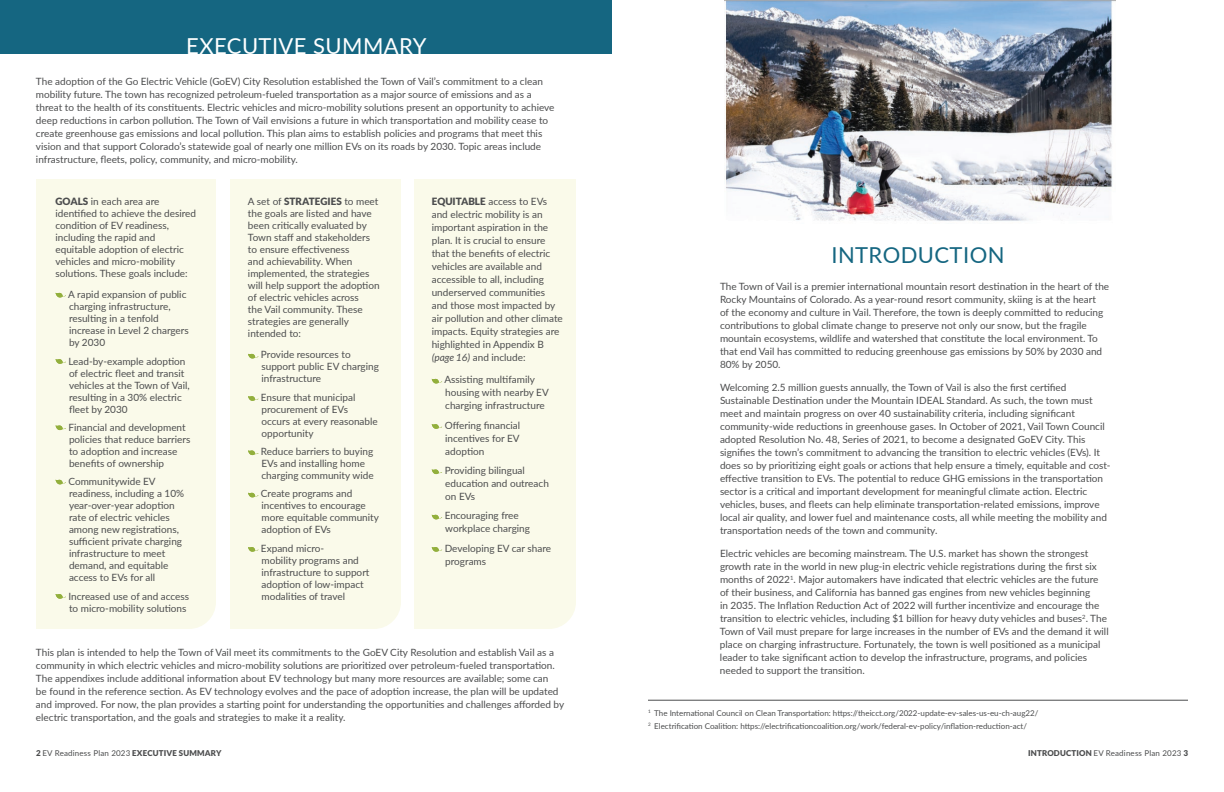
<style>
.page{position:relative;width:1224px;height:792px;background:#fff}
.page>*{position:absolute;margin:0;border:0;box-sizing:border-box;transform-origin:0 0}
.t1{font:22px "Lato";letter-spacing:.02em;color:#fff}
.t2{font:22px "Lato";letter-spacing:.02em;color:#156681}
.t3{font:10px/13px "Lato";color:#4c4d4e}
.t4{font:8px/13px "Lato";color:#4c4d4e}
.t5{font:8px "Lato";letter-spacing:.02em;color:#4c4d4e}
.s1{font-weight:900}
.s2{font-style:italic}
</style>
<div class="page">
<div style="left:36px;top:179px;width:180px;height:450px;background:#fafaea"></div>
<div style="left:230px;top:179px;width:171px;height:450px;background:#fafaea"></div>
<div style="left:414px;top:179px;width:162px;height:450px;background:#fafaea"></div>
<svg style="left:56px;top:293px;width:10px;height:4px"></svg>
<svg style="left:56px;top:359px;width:10px;height:5px"></svg>
<svg style="left:56px;top:425px;width:10px;height:5px"></svg>
<svg style="left:56px;top:480px;width:10px;height:4px"></svg>
<svg style="left:56px;top:594px;width:10px;height:5px"></svg>
<div style="left:0;top:0;width:612px;height:54px;background:#156681"></div>
<hr style="left:648px;top:700px;width:540px;height:1px;background:#4c4d4e">
<svg style="left:432px;top:379px;width:10px;height:4px"></svg>
<svg style="left:432px;top:424px;width:10px;height:5px"></svg>
<svg style="left:432px;top:469px;width:10px;height:5px"></svg>
<svg style="left:432px;top:515px;width:10px;height:4px"></svg>
<svg style="left:432px;top:547px;width:10px;height:5px"></svg>
<svg style="left:248px;top:354px;width:10px;height:4px"></svg>
<svg style="left:248px;top:396px;width:10px;height:5px"></svg>
<svg style="left:248px;top:450px;width:10px;height:5px"></svg>
<svg style="left:248px;top:493px;width:10px;height:4px"></svg>
<svg style="left:248px;top:547px;width:10px;height:5px"></svg>
<img style="left:725px;top:0;width:391px;height:221px">
<h1 class="t1" style="left:186px;top:30px;width:242px">EXECUTIVE SUMMARY</h1>
<p class="t3" style="left:36px;top:74px;width:520px">The adoption of the Go Electric Vehicle (GoEV) City Resolution established the Town of Vail’s commitment to a clean mobility future. The town has recognized petroleum-fueled transportation as a major source of emissions and as a threat to the health of its constituents. Electric vehicles and micro-mobility solutions present an opportunity to achieve deep reductions in carbon pollution. The Town of Vail envisions a future in which transportation and mobility cease to create greenhouse gas emissions and local pollution. This plan aims to establish policies and programs that meet this vision and that support Colorado’s statewide goal of nearly one million EVs on its roads by 2030. Topic areas include infrastructure, fleets, policy, community, and micro-mobility.</p>
<p class="t3" style="left:56px;top:195px;width:142px;line-height:12px"><span class="s1">GOALS</span> in each area are identified to achieve the desired condition of EV readiness, including the rapid and equitable adoption of electric vehicles and micro-mobility solutions. These goals include:</p>
<p class="t3" style="left:68px;top:288px;width:122px;line-height:12px">A rapid expansion of public charging infrastructure, resulting in a tenfold increase in Level 2 chargers by 2030</p>
<p class="t3" style="left:69px;top:355px;width:123px;line-height:12px">Lead-by-example adoption of electric fleet and transit vehicles at the Town of Vail, resulting in a 30% electric fleet by 2030</p>
<p class="t3" style="left:69px;top:421px;width:123px;line-height:12px">Financial and development policies that reduce barriers to adoption and increase benefits of ownership</p>
<p class="t3" style="left:69px;top:475px;width:117px;line-height:12px">Communitywide EV readiness, including a 10% year-over-year adoption rate of electric vehicles among new registrations, sufficient private charging infrastructure to meet demand, and equitable access to EVs for all</p>
<p class="t3" style="left:69px;top:590px;width:122px;line-height:12px">Increased use of and access to micro-mobility solutions</p>
<p class="t3" style="left:248px;top:195px;width:133px;line-height:12px">A set of <span class="s1">STRATEGIES</span> to meet the goals are listed and have been critically evaluated by<br>Town staff and stakeholders to ensure effectiveness<br>and achievability. When implemented, the strategies will help support the adoption of electric vehicles across<br>the Vail community. These strategies are generally intended to:</p>
<p class="t3" style="left:261px;top:348px;width:119px;line-height:12px">Provide resources to support public EV charging infrastructure</p>
<p class="t3" style="left:261px;top:391px;width:118px;line-height:12px">Ensure that municipal procurement of EVs occurs at every reasonable opportunity</p>
<p class="t3" style="left:261px;top:445px;width:114px;line-height:12px">Reduce barriers to buying<br>EVs and installing home charging community wide</p>
<p class="t3" style="left:261px;top:487px;width:119px;line-height:12px">Create programs and incentives to encourage more equitable community adoption of EVs</p>
<p class="t3" style="left:261px;top:542px;width:110px;line-height:12px">Expand micro-<br>mobility programs and infrastructure to support adoption of low-impact modalities of travel</p>
<p class="t3" style="left:432px;top:195px;width:133px"><span class="s1">EQUITABLE</span> access to EVs and electric mobility is an important aspiration in the plan. It is crucial to ensure that the benefits of electric vehicles are available and accessible to all, including underserved communities and those most impacted by air pollution and other climate impacts. Equity strategies are highlighted in Appendix B <span class="s2">(page 16)</span> and include:</p>
<p class="t3" style="left:444px;top:373px;width:106px">Assisting multifamily housing with nearby EV charging infrastructure</p>
<p class="t3" style="left:445px;top:418px;width:77px;text-align:justify">Offering financial incentives for EV adoption</p>
<p class="t3" style="left:445px;top:464px;width:106px">Providing bilingual education and outreach on EVs</p>
<p class="t3" style="left:445px;top:509px;width:87px">Encouraging free workplace charging</p>
<p class="t3" style="left:445px;top:541px;width:108px">Developing EV car share programs</p>
<p class="t3" style="left:36px;top:645px;width:530px">This plan is intended to help the Town of Vail meet its commitments to the GoEV City Resolution and establish Vail as a community in which electric vehicles and micro-mobility solutions are prioritized over petroleum-fueled transportation.<br>The appendixes include additional information about EV technology but many more resources are available; some can<br>be found in the reference section. As EV technology evolves and the pace of adoption increase, the plan will be updated and improved. For now, the plan provides a starting point for understanding the opportunities and challenges afforded by electric transportation, and the goals and strategies to make it a reality.</p>
<h1 class="t2" style="left:831px;top:240px;width:175px">INTRODUCTION</h1>
<p class="t3" style="left:720px;top:280px;width:391px">The Town of Vail is a premier international mountain resort destination in the heart of the Rocky Mountains of Colorado. As a year-round resort community, skiing is at the heart<br>of the economy and culture in Vail. Therefore, the town is deeply committed to reducing contributions to global climate change to preserve not only our snow, but the fragile mountain ecosystems, wildlife and watershed that constitute the local environment. To that end Vail has committed to reducing greenhouse gas emissions by 50% by 2030 and 80% by 2050.</p>
<p class="t3" style="left:720px;top:381px;width:392px">Welcoming 2.5 million guests annually, the Town of Vail is also the first certified Sustainable Destination under the Mountain IDEAL Standard. As such, the town must meet and maintain progress on over 40 sustainability criteria, including significant community-wide reductions in greenhouse gases. In October of 2021, Vail Town Council adopted Resolution No. 48, Series of 2021, to become a designated GoEV City. This signifies the town’s commitment to advancing the transition to electric vehicles (EVs). It does so by prioritizing eight goals or actions that help ensure a timely, equitable and cost&shy;effective transition to EVs. The potential to reduce GHG emissions in the transportation sector is a critical and important development for meaningful climate action. Electric vehicles, buses, and fleets can help eliminate transportation-related emissions, improve local air quality, and lower fuel and maintenance costs, all while meeting the mobility and transportation needs of the town and community.</p>
<p class="t3" style="left:720px;top:547px;width:390px">Electric vehicles are becoming mainstream. The U.S. market has shown the strongest growth rate in the world in new plug-in electric vehicle registrations during the first six months of 2022<sup>1</sup>. Major automakers have indicated that electric vehicles are the future of their business, and California has banned gas engines from new vehicles beginning<br>in 2035. The Inflation Reduction Act of 2022 will further incentivize and encourage the transition to electric vehicles, including $1 billion for heavy duty vehicles and buses<sup>2</sup>. The Town of Vail must prepare for large increases in the number of EVs and the demand it will place on charging infrastructure. Fortunately, the town is well positioned as a municipal leader to take significant action to develop the infrastructure, programs, and policies needed to support the transition.</p>
<p class="t4" style="left:648px;top:706px;width:392px"><sup>1</sup> The International Council on Clean Transportation: https://theicct.org/2022-update-ev-sales-us-eu-ch-aug22/<br><sup>2</sup> Electrification Coalition: https://electrificationcoalition.org/work/federal-ev-policy/inflation-reduction-act/</p>
<p class="t5" style="left:36px;top:747px;width:187px"><span class="s1">2</span> EV Readiness Plan 2023 <span class="s1">EXECUTIVE SUMMARY</span></p>
<p class="t5" style="left:1028px;top:747px;width:161px"><span class="s1">INTRODUCTION</span> EV Readiness Plan 2023 <span class="s1">3</span></p>
</div>
